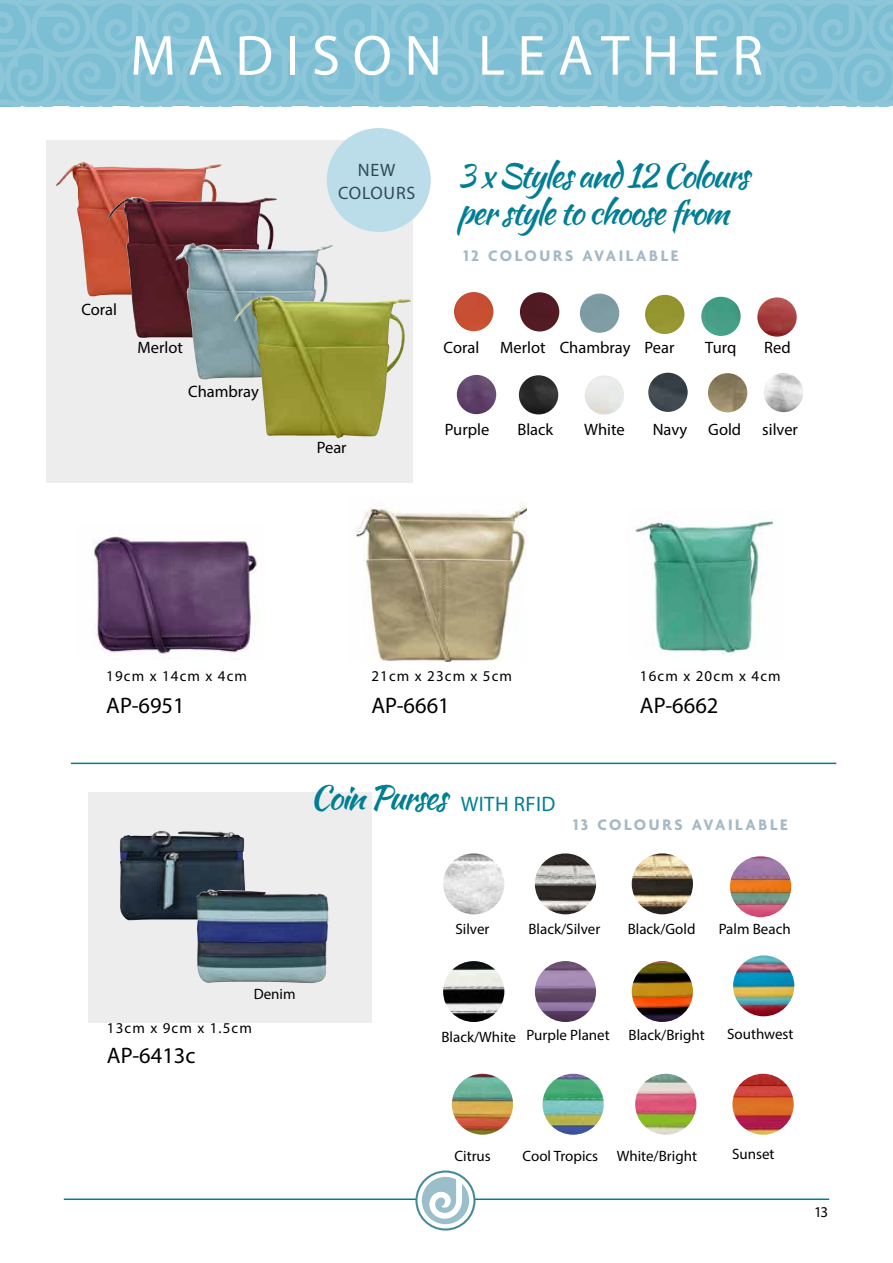
<style>
.page{position:relative;width:893px;height:1263px;background:#fff}
.page>*{position:absolute;margin:0;border:0;box-sizing:border-box;transform-origin:0 0}
.t1{font:57px "Myriad Pro";letter-spacing:.22em;color:#fff}
.t2{font:33px/37.5px "Kaushan Script";letter-spacing:-.05em;color:#007e94}
.t3{font:22.5px "Myriad Pro";color:#000}
.t4{font:18px/22.5px "Myriad Pro";letter-spacing:.04em;color:#314956;text-align:center}
.t5{font:16.5px "Myriad Pro";color:#000}
.t6{font:700 16.5px "Agenda";letter-spacing:.16em;color:#a5b9c4}
.t7{font:15px "Myriad Pro";color:#000}
.t8{font:15px "Myriad Pro";letter-spacing:.075em;color:#000}
.s1{font-family:"Myriad Pro";font-size:21px}
</style>
<div class="page">
<hr style="left:64px;top:1198px;width:765px;height:2px;background:#007e94">
<svg style="left:392px;top:1170px;width:101px;height:61px"></svg>
<svg style="left:0;top:0;width:893px;height:106px;background:#85c1d6"></svg>
<hr style="left:71px;top:763px;width:765px;height:1px;background:#007e94">
<img style="left:355px;top:503px;width:172px;height:159px">
<img style="left:92px;top:534px;width:165px;height:125px">
<img style="left:635px;top:519px;width:139px;height:137px">
<img style="left:764px;top:373px;width:39px;height:39px;border-radius:20px">
<img style="left:457px;top:375px;width:39px;height:39px;border-radius:20px">
<img style="left:701px;top:297px;width:40px;height:39px;border-radius:20px">
<img style="left:757px;top:297px;width:40px;height:40px;border-radius:20px">
<img style="left:519px;top:375px;width:39px;height:39px;border-radius:20px">
<img style="left:585px;top:375px;width:39px;height:40px;border-radius:20px">
<img style="left:648px;top:373px;width:40px;height:39px;border-radius:20px">
<img style="left:443px;top:853px;width:61px;height:61px;border-radius:31px">
<img style="left:535px;top:853px;width:61px;height:61px;border-radius:31px">
<img style="left:443px;top:961px;width:61px;height:61px;border-radius:31px">
<img style="left:452px;top:1074px;width:61px;height:61px;border-radius:31px">
<img style="left:542px;top:1074px;width:62px;height:61px;border-radius:31px">
<img style="left:635px;top:1074px;width:61px;height:61px;border-radius:31px">
<img style="left:632px;top:853px;width:61px;height:61px;border-radius:31px">
<img style="left:535px;top:961px;width:61px;height:61px;border-radius:31px">
<img style="left:632px;top:961px;width:61px;height:61px;border-radius:31px">
<img style="left:708px;top:373px;width:39px;height:39px;border-radius:20px">
<img style="left:730px;top:856px;width:61px;height:61px;border-radius:31px">
<img style="left:733px;top:955px;width:61px;height:61px;border-radius:31px">
<img style="left:732px;top:1074px;width:62px;height:61px;border-radius:31px">
<div style="left:47px;top:140px;width:366px;height:343px;background:#ededed"></div>
<div style="left:327px;top:128px;width:104px;height:104px;background:#bbddea;border-radius:50%"></div>
<img style="left:56px;top:162px;width:166px;height:134px">
<img style="left:105px;top:197px;width:172px;height:141px">
<img style="left:174px;top:243px;width:159px;height:136px">
<img style="left:233px;top:296px;width:178px;height:142px">
<img style="left:454px;top:292px;width:39px;height:39px;border-radius:20px">
<img style="left:645px;top:295px;width:39px;height:39px;border-radius:20px">
<img style="left:580px;top:294px;width:39px;height:39px;border-radius:20px">
<img style="left:520px;top:292px;width:39px;height:39px;border-radius:20px">
<div style="left:89px;top:792px;width:283px;height:230px;background:#ededed"></div>
<img style="left:119px;top:831px;width:126px;height:90px">
<img style="left:196px;top:890px;width:133px;height:94px">
<h1 class="t1" style="left:130px;top:20px;width:634px">MADISON LEATHER</h1>
<p class="t5" style="left:81px;top:299px;width:37px">Coral</p>
<p class="t5" style="left:138px;top:337px;width:47px">Merlot</p>
<p class="t5" style="left:188px;top:381px;width:72px">Chambray</p>
<p class="t4" style="left:338px;top:158px;width:79px">NEW<br>COLOURS</p>
<h2 class="t2" style="left:457px;top:156px;width:294px">3 x Styles and 12 Colours per style to choose from</h2>
<p class="t6" style="left:463px;top:246px;width:216px">12 COLOURS AVAILABLE</p>
<p class="t5" style="left:317px;top:437px;width:31px">Pear</p>
<p class="t5" style="left:444px;top:337px;width:37px">Coral</p>
<p class="t5" style="left:500px;top:337px;width:176px">Merlot Chambray Pear</p>
<p class="t5" style="left:705px;top:337px;width:33px">Turq</p>
<p class="t5" style="left:764px;top:337px;width:28px">Red</p>
<p class="t5" style="left:445px;top:419px;width:46px">Purple</p>
<p class="t5" style="left:517px;top:419px;width:37px">Black</p>
<p class="t5" style="left:584px;top:419px;width:42px">White</p>
<p class="t5" style="left:653px;top:419px;width:36px">Navy</p>
<p class="t5" style="left:708px;top:419px;width:34px">Gold</p>
<p class="t5" style="left:762px;top:419px;width:37px">silver</p>
<p class="t8" style="left:106px;top:667px;width:142px">19cm x 14cm x 4cm</p>
<h3 class="t3" style="left:106px;top:691px;width:80px">AP-6951</h3>
<p class="t8" style="left:371px;top:667px;width:142px">21cm x 23cm x 5cm</p>
<h3 class="t3" style="left:371px;top:691px;width:80px">AP-6661</h3>
<p class="t8" style="left:640px;top:667px;width:142px">16cm x 20cm x 4cm</p>
<h3 class="t3" style="left:640px;top:691px;width:80px">AP-6662</h3>
<h2 class="t2" style="left:310px;top:778px;width:247px">Coin Purses <span class="s1">WITH RFID</span></h2>
<p class="t6" style="left:573px;top:816px;width:216px">13 COLOURS AVAILABLE</p>
<p class="t7" style="left:254px;top:985px;width:43px">Denim</p>
<p class="t8" style="left:107px;top:1019px;width:147px">13cm x 9cm x 1.5cm</p>
<h3 class="t3" style="left:107px;top:1042px;width:90px">AP-6413c</h3>
<p class="t7" style="left:455px;top:920px;width:35px">Silver</p>
<p class="t7" style="left:528px;top:920px;width:73px">Black/Silver</p>
<p class="t7" style="left:628px;top:920px;width:69px">Black/Gold</p>
<p class="t7" style="left:719px;top:920px;width:74px">Palm Beach</p>
<p class="t7" style="left:441px;top:1028px;width:76px">Black/White</p>
<p class="t7" style="left:526px;top:1026px;width:85px">Purple Planet</p>
<p class="t7" style="left:629px;top:1026px;width:78px">Black/Bright</p>
<p class="t7" style="left:727px;top:1025px;width:68px">Southwest</p>
<p class="t7" style="left:455px;top:1146px;width:38px">Citrus</p>
<p class="t7" style="left:523px;top:1146px;width:176px">Cool Tropics White/Bright</p>
<p class="t7" style="left:732px;top:1145px;width:44px">Sunset</p>
<p class="t7" style="left:814px;top:1202px;width:15px">13</p>
</div>
